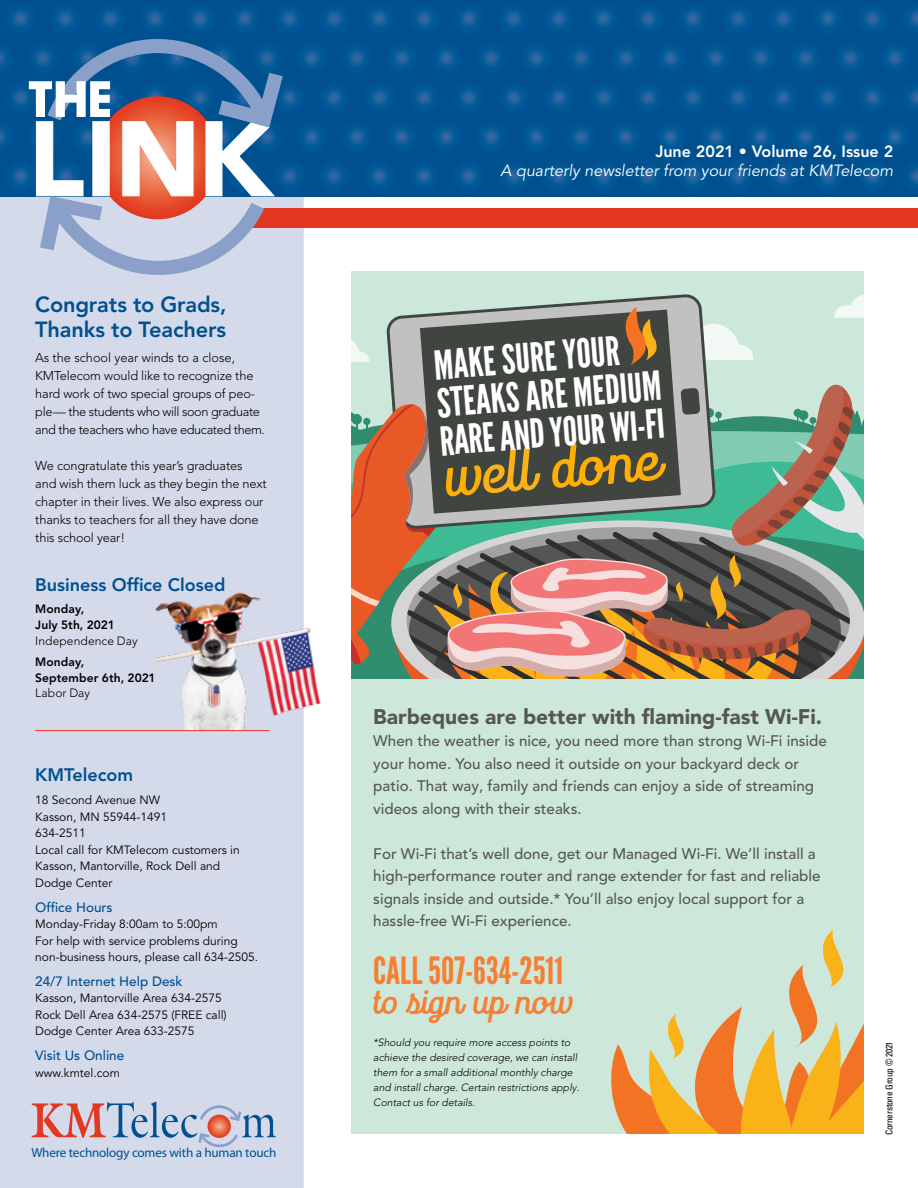
<style>
.page{position:relative;width:918px;height:1188px;background:#fff}
.page>*{position:absolute;margin:0;border:0;box-sizing:border-box;transform-origin:0 0}
.t1{font:49.35px "Goodwater Script 3";color:#ffaf00}
.t2{font:40.05px/38.2px "League Gothic";color:#fff}
.t3{font:37.5px "League Gothic";color:#f58035}
.t4{font:30px "Goodwater Script 3";color:#f58035}
.t5{font:800 21.75px/24.8px "Avenir LT Pro";letter-spacing:-.005em;color:#00508f}
.t6{font:900 21px "Avenir LT Pro";color:#575655}
.t7{font:800 18px "Avenir LT Pro";color:#00508f}
.t8{font:italic 16.2px "Avenir LT Pro";color:#fff}
.t9{font:800 16.2px "Avenir LT Pro";color:#fff}
.t10{font:500 15.15px/22.5px "Avenir LT Pro";color:#575655}
.t11{font:500 13.5px "Avenir LT Pro";color:#00508f}
.t12{font:13.2px "Myriad";letter-spacing:-.015em;color:#00508f}
.t13{font:300 12.75px/18px "Avenir LT Pro";letter-spacing:-.01em;color:#000}
.t14{font:12px/16.5px "Avenir LT Pro";color:#000}
.t15{font:800 12px/15.8px "Avenir LT Pro";letter-spacing:.01em;color:#000}
.t16{font:300 12px "Avenir LT Pro";letter-spacing:.01em;color:#000}
.t17{font:italic 300 10.5px/15px "Avenir LT Pro";color:#000}
.t18{font:condensed 9.3px "Univers";letter-spacing:-.03em;color:#000}
.s1{color:#fab218}
</style>
<div class="page">
<div style="left:0;top:166px;width:304px;height:1022px;background:#d4daea"></div>
<img style="left:155px;top:592px;width:166px;height:138px">
<div style="left:251px;top:208px;width:667px;height:20px;background:#e23822"></div>
<svg style="left:40px;top:222px;width:217px;height:53px"></svg>
<svg style="left:0;top:0;width:918px;height:222px;background:#336697"></svg>
<svg style="left:32px;top:1102px;width:244px;height:46px"></svg>
<hr style="left:35px;top:730px;width:234px;height:1px;background:#ee3524">
<div style="left:351px;top:271px;width:513px;height:195px;background:#cbe8db"></div>
<svg style="left:716px;top:324px;width:38px;height:36px"></svg>
<svg style="left:834px;top:295px;width:30px;height:23px"></svg>
<svg style="left:351px;top:340px;width:18px;height:22px"></svg>
<svg style="left:386px;top:294px;width:330px;height:86px"></svg>
<svg style="left:420px;top:310px;width:261px;height:70px;background:#565a56"></svg>
<svg style="left:351px;top:380px;width:513px;height:299px;background:#8a7c6b"></svg>
<svg style="left:625px;top:307px;width:32px;height:59px;background:#a06d38"></svg>
<div style="left:351px;top:679px;width:513px;height:455px;background:#cde8db"></div>
<svg style="left:611px;top:1007px;width:130px;height:127px"></svg>
<svg style="left:741px;top:929px;width:123px;height:205px"></svg>
<svg style="left:647px;top:1014px;width:74px;height:120px"></svg>
<h3 class="t5" style="left:35px;top:292px;width:193px">Congrats to Grads,<br>Thanks to Teachers</h3>
<p class="t13" style="left:35px;top:348px;width:231px">As the school year winds to a close, KMTelecom would like to recognize the hard work of two special groups of peo&shy;ple— the students who will soon graduate and the teachers who have educated them.</p>
<p class="t13" style="left:35px;top:456px;width:233px">We congratulate this year’s graduates and wish them luck as they begin the next chapter in their lives. We also express our thanks to teachers for all they have done this school year!</p>
<p class="t7" style="left:35px;top:574px;width:192px">Business Office Closed</p>
<p class="t15" style="left:35px;top:601px;width:81px">Monday,<br>July 5th, 2021</p>
<p class="t16" style="left:35px;top:633px;width:104px">Independence Day</p>
<p class="t15" style="left:35px;top:654px;width:122px">Monday,<br>September 6th, 2021</p>
<p class="t16" style="left:35px;top:686px;width:56px">Labor Day</p>
<p class="t7" style="left:35px;top:764px;width:99px">KMTelecom</p>
<p class="t14" style="left:35px;top:792px;width:206px">18 Second Avenue NW<br>Kasson, MN 55944-1491<br>634-2511<br>Local call for KMTelecom customers in<br>Kasson, Mantorville, Rock Dell and<br>Dodge Center</p>
<p class="t11" style="left:35px;top:899px;width:79px">Office Hours</p>
<p class="t14" style="left:35px;top:916px;width:224px">Monday-Friday 8:00am to 5:00pm<br>For help with service problems during non-business hours, please call 634-2505.</p>
<p class="t11" style="left:35px;top:973px;width:149px">24/7 Internet Help Desk</p>
<p class="t14" style="left:35px;top:990px;width:193px">Kasson, Mantorville Area 634-2575<br>Rock Dell Area 634-2575 (FREE call)<br>Dodge Center Area 633-2575</p>
<p class="t11" style="left:35px;top:1047px;width:90px">Visit Us Online</p>
<p class="t14" style="left:35px;top:1064px;width:86px">www.kmtel.com</p>
<p class="t12" style="left:31px;top:1146px;width:247px">Where technology comes with a human touch</p>
<p class="t9" style="left:655px;top:142px;width:239px">June 2021 • Volume 26, Issue 2</p>
<p class="t8" style="left:501px;top:161px;width:394px">A quarterly newsletter from your friends at KMTelecom</p>
<h2 class="t2" style="left:432px;top:348px;width:227px;rotate:-5deg">MAKE SURE YOUR<br>STEAKS ARE MEDIUM<br>RARE AND YOUR WI-FI</h2>
<h1 class="t1" style="left:442px;top:452px;width:217px;rotate:-5deg">w<span class="s1">ell</span> done</h1>
<h3 class="t6" style="left:373px;top:704px;width:450px">Barbeques are better with flaming-fast Wi-Fi.</h3>
<p class="t10" style="left:373px;top:730px;width:455px">When the weather is nice, you need more than strong Wi-Fi inside your home. You also need it outside on your backyard deck or patio. That way, family and friends can enjoy a side of streaming videos along with their steaks.</p>
<p class="t10" style="left:373px;top:842px;width:449px">For Wi-Fi that’s well done, get our Managed Wi-Fi. We’ll install a high-performance router and range extender for fast and reliable signals inside and outside.* You’ll also enjoy local support for a hassle-free Wi-Fi experience.</p>
<h3 class="t3" style="left:373px;top:949px;width:191px">CALL 507-634-2511</h3>
<h3 class="t4" style="left:373px;top:986px;width:201px">to sign up now</h3>
<p class="t17" style="left:373px;top:1035px;width:208px">*Should you require more access points to achieve the desired coverage, we can install them for a small additional monthly charge and install charge. Certain restrictions apply.<br>Contact us for details.</p>
<p class="t18" style="left:883px;top:1135px;width:95px;rotate:-90deg">Cornerstone Group © 2021</p>
</div>
